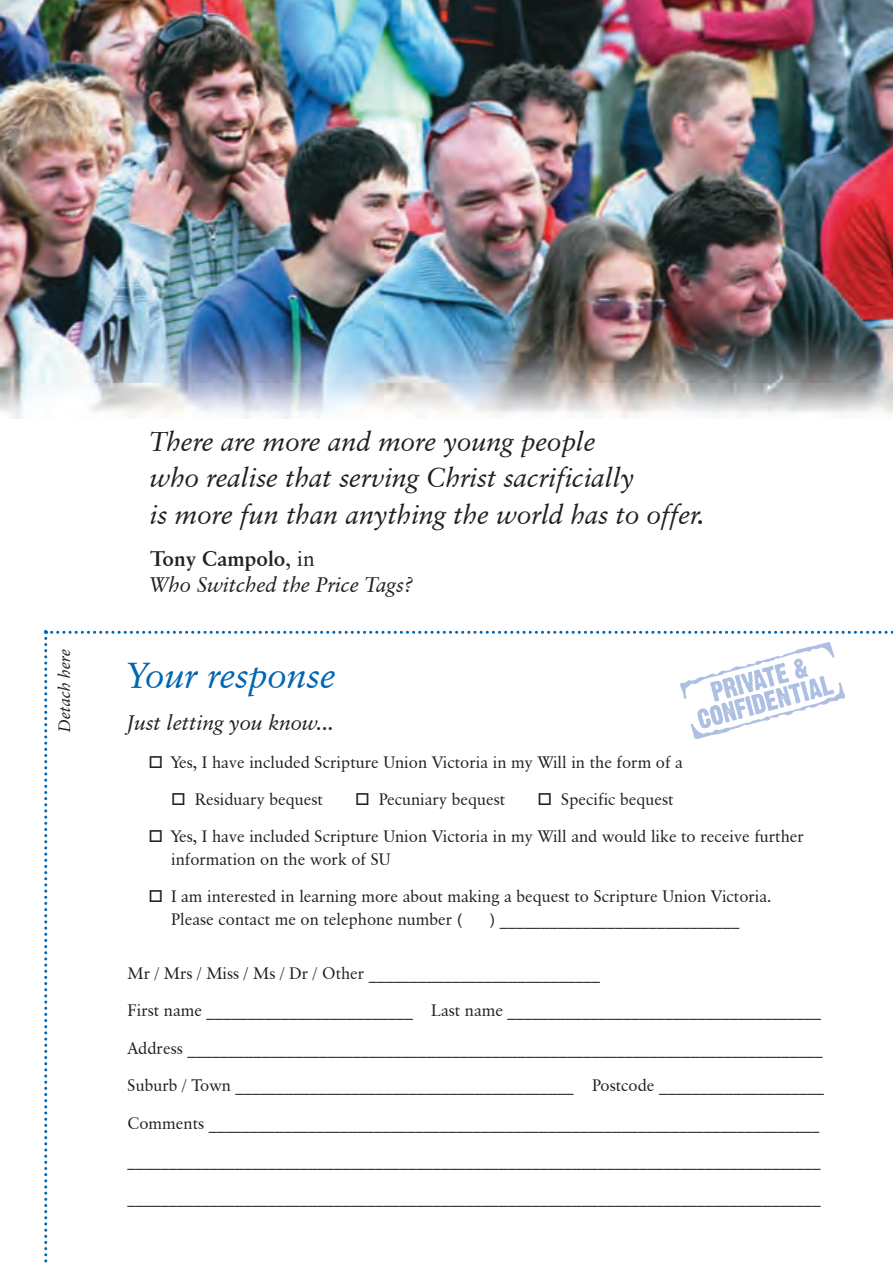
<style>
.page{position:relative;width:893px;height:1263px;background:#fff}
.page>*{position:absolute;margin:0;border:0;box-sizing:border-box;transform-origin:0 0}
.t1{font:italic 36px "Classical Garamond BT";color:#0166b3}
.bodytext{font:italic 27px "Classical Garamond BT";color:#231f20}
.bodytext-2{font:italic 21px/25.2px "Classical Garamond BT";color:#231f20}
.bodytext-3{font:16.5px "Classical Garamond BT";color:#231f20}
.btind_2{font:16.5px/22.5px "Classical Garamond BT";color:#231f20}
.bodytext-4{font:italic 16.5px "Classical Garamond BT";color:#231f20}
.s1{font-weight:700;font-style:normal}
.s2{font-style:normal}
</style>
<div class="page">
<img style="left:0;top:0;width:893px;height:418px">
<svg style="left:44px;top:631px;width:849px;height:632px"></svg>
<p class="bodytext-4" style="left:54px;top:732px;width:85px;rotate:-90deg">Detach here</p>
<p class="bodytext" style="left:150px;top:425px;width:447px">There are more and more young people</p>
<p class="bodytext" style="left:150px;top:461px;width:486px">who realise that serving Christ sacrificially</p>
<p class="bodytext" style="left:150px;top:498px;width:556px">is more fun than anything the world has to offer.</p>
<p class="bodytext-2" style="left:150px;top:546px;width:265px"><span class="s1">Tony Campolo</span><span class="s2">, in<br></span>Who Switched the Price Tags?</p>
<p class="t1" style="left:128px;top:653px;width:210px">Your response</p>
<p class="bodytext-2" style="left:128px;top:710px;width:208px">Just letting you know...</p>
<p class="btind_2" style="left:149px;top:750px;width:536px">□ Yes, I have included Scripture Union Victoria in my Will in the form of a</p>
<p class="btind_2" style="left:171px;top:788px;width:153px">□ Residuary bequest</p>
<p class="btind_2" style="left:355px;top:788px;width:152px">□ Pecuniary bequest</p>
<p class="btind_2" style="left:537px;top:788px;width:138px">□ Specific bequest</p>
<p class="btind_2" style="left:171px;top:825px;width:634px;text-indent:-23px">□ Yes, I have included Scripture Union Victoria in my Will and would like to receive further information on the work of SU</p>
<p class="btind_2" style="left:171px;top:885px;width:602px;text-indent:-22px">□ I am interested in learning more about making a bequest to Scripture Union Victoria.<br>Please contact me on telephone number (</p>
<p class="btind_2" style="left:490px;top:907px;width:251px">) _____________________________</p>
<p class="bodytext-3" style="left:128px;top:963px;width:474px">Mr / Mrs / Miss / Ms / Dr / Other ____________________________</p>
<p class="bodytext-3" style="left:128px;top:1000px;width:695px">First name _________________________ Last name ______________________________________</p>
<p class="bodytext-3" style="left:128px;top:1038px;width:697px">Address _____________________________________________________________________________</p>
<p class="bodytext-3" style="left:128px;top:1075px;width:698px">Suburb / Town _________________________________________ Postcode ____________________</p>
<p class="bodytext-3" style="left:128px;top:1113px;width:693px">Comments __________________________________________________________________________</p>
<p class="bodytext-3" style="left:128px;top:1150px;width:694px">____________________________________________________________________________________</p>
<p class="bodytext-3" style="left:128px;top:1187px;width:694px">____________________________________________________________________________________</p>
</div>
